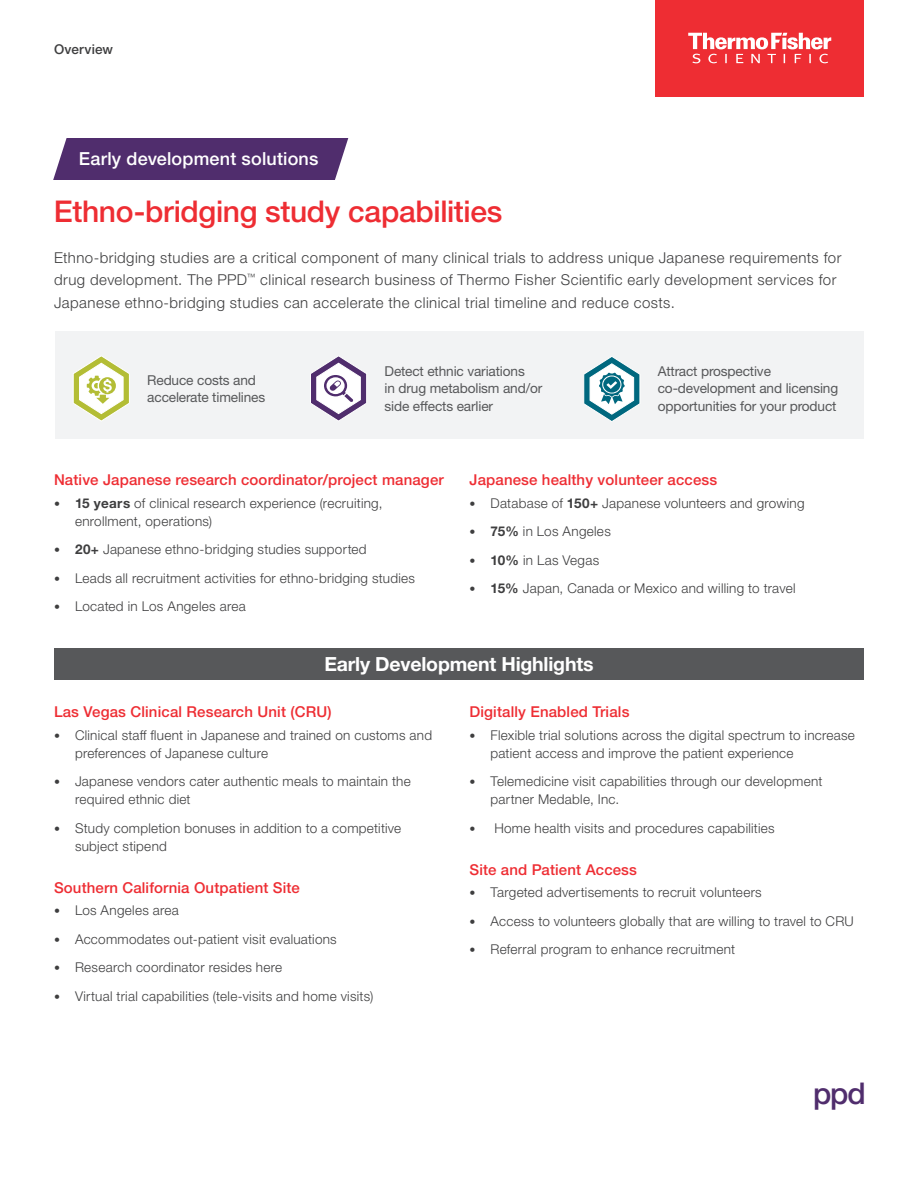
<style>
.page{position:relative;width:918px;height:1188px;background:#fff}
.page>*{position:absolute;margin:0;border:0;box-sizing:border-box;transform-origin:0 0}
.t1{font:500 30px "Helvetica Neue LTW1 G";letter-spacing:-.01em;color:#ee2d33}
.t2{font:500 30px "Helvetica Neue LTW1 G";color:#502d6d}
.t3{font:700 19.5px "Helvetica Neue LTW1 G";letter-spacing:-.01em;color:#fff}
.t4{font:500 18px "Helvetica Neue LTW1 G";letter-spacing:.01em;color:#fff}
.t5{font:300 15px/22.5px "Helvetica Neue LTW1 G";letter-spacing:.03em;color:#3e3e3f}
.t6{font:500 15px "Helvetica Neue LTW1 G";letter-spacing:.01em;color:#ee2d33}
.t7{font:13.65px/17.4px "Helvetica Neue LTW1 G";letter-spacing:-.01em;color:#57585a}
.t8{font:300 13.5px/18px "Helvetica Neue LTW1 G";letter-spacing:.02em;color:#3e3e3f}
.t9{font:500 13.5px "Helvetica Neue LTW1 G";letter-spacing:.01em;color:#3e3e3f}
.s1{font-weight:700;font-size:12px}
.s2{font-weight:700}
.s3{font-size:12px}
</style>
<div class="page">
<div style="left:53px;top:138px;width:295px;height:42px;background:#502d6d"></div>
<div style="left:656px;top:0;width:208px;height:96px;background:#ee2d33"></div>
<svg style="left:688px;top:33px;width:143px;height:30px"></svg>
<div style="left:56px;top:331px;width:808px;height:108px;background:#f2f3f4"></div>
<div style="left:54px;top:648px;width:810px;height:32px;background:#57585a"></div>
<svg style="left:73px;top:356px;width:56px;height:65px"></svg>
<svg style="left:310px;top:356px;width:57px;height:65px"></svg>
<svg style="left:584px;top:357px;width:56px;height:64px"></svg>
<p class="t9" style="left:54px;top:41px;width:61px">Overview</p>
<h3 class="t4" style="left:79px;top:148px;width:241px">Early development solutions</h3>
<h1 class="t1" style="left:54px;top:194px;width:450px">Ethno-bridging study capabilities</h1>
<p class="t5" style="left:54px;top:246px;width:789px">Ethno-bridging studies are a critical component of many clinical trials to address unique Japanese requirements for drug development. The PPD<sup>™</sup> clinical research business of Thermo Fisher Scientific early development services for<br>Japanese ethno-bridging studies can accelerate the clinical trial timeline and reduce costs.</p>
<p class="t7" style="left:147px;top:371px;width:120px">Reduce costs and accelerate timelines</p>
<p class="t7" style="left:385px;top:362px;width:159px">Detect ethnic variations<br>in drug metabolism and/or side effects earlier</p>
<p class="t7" style="left:658px;top:362px;width:182px">Attract prospective co-development and licensing opportunities for your product</p>
<p class="t6" style="left:54px;top:471px;width:391px">Native Japanese research coordinator/project manager</p>
<p class="t8" style="left:75px;top:494px;width:309px;text-indent:-21px"><span class="s1">•</span> <span class="s2">15 years</span> of clinical research experience (recruiting, enrollment, operations)</p>
<p class="t8" style="left:54px;top:541px;width:314px"><span class="s1">•</span> <span class="s2">20+</span> Japanese ethno-bridging studies supported</p>
<p class="t8" style="left:54px;top:569px;width:363px"><span class="s3">•</span> Leads all recruitment activities for ethno-bridging studies</p>
<p class="t8" style="left:54px;top:598px;width:193px"><span class="s3">•</span> Located in Los Angeles area</p>
<p class="t6" style="left:470px;top:471px;width:249px">Japanese healthy volunteer access</p>
<p class="t8" style="left:470px;top:494px;width:337px"><span class="s3">•</span> Database of <span class="s2">150+</span> Japanese volunteers and growing</p>
<p class="t8" style="left:470px;top:523px;width:143px"><span class="s1">•</span> <span class="s2">75%</span> in Los Angeles</p>
<p class="t8" style="left:470px;top:551px;width:131px"><span class="s1">•</span> <span class="s2">10%</span> in Las Vegas</p>
<p class="t8" style="left:470px;top:580px;width:328px"><span class="s1">•</span> <span class="s2">15%</span> Japan, Canada or Mexico and willing to travel</p>
<h2 class="t3" style="left:324px;top:652px;width:271px">Early Development Highlights</h2>
<p class="t6" style="left:54px;top:703px;width:279px">Las Vegas Clinical Research Unit (CRU)</p>
<p class="t8" style="left:75px;top:726px;width:359px;text-indent:-21px"><span class="s3">•</span> Clinical staff fluent in Japanese and trained on customs and preferences of Japanese culture</p>
<p class="t8" style="left:75px;top:772px;width:337px;text-indent:-21px"><span class="s3">•</span> Japanese vendors cater authentic meals to maintain the required ethnic diet</p>
<p class="t8" style="left:75px;top:819px;width:328px;text-indent:-21px"><span class="s3">•</span> Study completion bonuses in addition to a competitive subject stipend</p>
<p class="t6" style="left:54px;top:878px;width:247px">Southern California Outpatient Site</p>
<p class="t8" style="left:54px;top:901px;width:126px"><span class="s3">•</span> Los Angeles area</p>
<p class="t8" style="left:54px;top:930px;width:284px"><span class="s3">•</span> Accommodates out-patient visit evaluations</p>
<p class="t8" style="left:54px;top:958px;width:230px"><span class="s3">•</span> Research coordinator resides here</p>
<p class="t8" style="left:54px;top:987px;width:321px"><span class="s3">•</span> Virtual trial capabilities (tele-visits and home visits)</p>
<p class="t6" style="left:470px;top:703px;width:161px">Digitally Enabled Trials</p>
<p class="t8" style="left:490px;top:726px;width:366px;text-indent:-21px"><span class="s3">•</span> Flexible trial solutions across the digital spectrum to increase patient access and improve the patient experience</p>
<p class="t8" style="left:490px;top:772px;width:334px;text-indent:-21px"><span class="s3">•</span> Telemedicine visit capabilities through our development partner Medable, Inc.</p>
<p class="t8" style="left:470px;top:819px;width:307px"><span class="s3">•</span> Home health visits and procedures capabilities</p>
<p class="t6" style="left:470px;top:860px;width:169px">Site and Patient Access</p>
<p class="t8" style="left:470px;top:883px;width:294px"><span class="s3">•</span> Targeted advertisements to recruit volunteers</p>
<p class="t8" style="left:470px;top:912px;width:386px"><span class="s3">•</span> Access to volunteers globally that are willing to travel to CRU</p>
<p class="t8" style="left:470px;top:940px;width:267px"><span class="s3">•</span> Referral program to enhance recruitment</p>
<h1 class="t2" style="left:813px;top:1075px;width:54px">ppd</h1>
</div>
